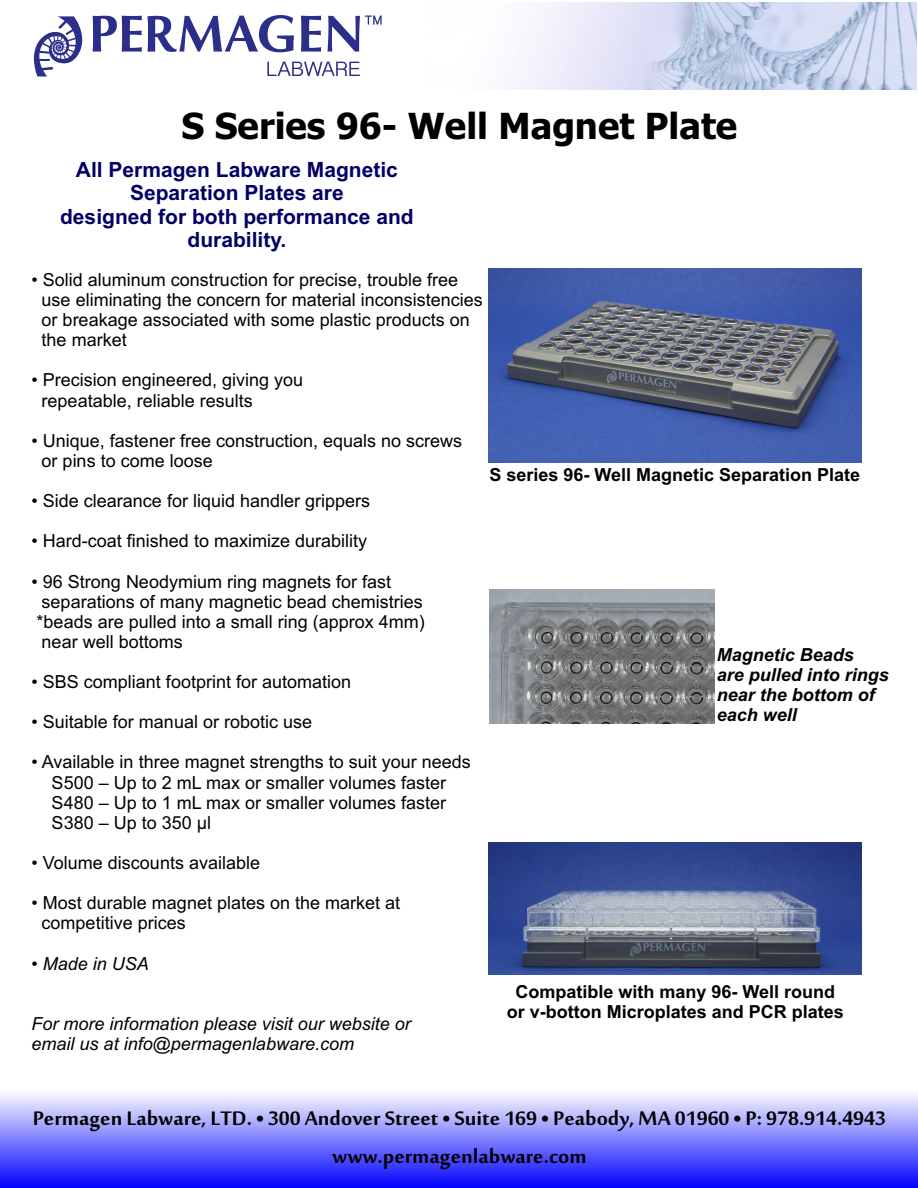
<style>
.page{position:relative;width:918px;height:1188px;background:#fff}
.page>*{position:absolute;margin:0;border:0;box-sizing:border-box;transform-origin:0 0}
.t1{font:700 36px "Tahoma";color:#000}
.t2{font:700 27px/37.7px "Sakkal Majalla";color:#000;text-align:center}
.t3{font:700 21px/23.4px "Arial";color:#006;text-align:center}
.t4{font:18px/20.1px "Arial";color:#000}
.t5{font:700 18px/20.1px "Arial";color:#000;text-align:center}
.t6{font:italic 18px/20.1px "Arial";color:#000}
.t7{font:italic 700 18px/20.1px "Arial";color:#000}
.s1{font-style:normal}
</style>
<div class="page">
<img style="left:519px;top:2px;width:398px;height:87px">
<svg style="left:34px;top:16px;width:49px;height:61px"></svg>
<svg style="left:301px;top:16px;width:20px;height:36px"></svg>
<svg style="left:327px;top:16px;width:55px;height:36px"></svg>
<svg style="left:267px;top:62px;width:93px;height:14px"></svg>
<svg style="left:93px;top:15px;width:201px;height:37px"></svg>
<div style="left:0;top:1091px;width:918px;height:97px;background:linear-gradient(to bottom,#fcfcfe,#0202ff)"></div>
<img style="left:489px;top:589px;width:225px;height:134px">
<img style="left:489px;top:269px;width:372px;height:193px">
<img style="left:489px;top:843px;width:372px;height:132px">
<h1 class="t1" style="left:182px;top:112px;width:557px">S Series 96- Well Magnet Plate</h1>
<p class="t3" style="left:60px;top:160px;width:355px">All Permagen Labware Magnetic<br>Separation Plates are<br>designed for both performance and durability.</p>
<p class="t4" style="left:42px;top:271px;width:443px;text-indent:-10px">• Solid aluminum construction for precise, trouble free use eliminating the concern for material inconsistencies or breakage associated with some plastic products on the market</p>
<p class="t4" style="left:42px;top:372px;width:263px;text-indent:-10px">• Precision engineered, giving you repeatable, reliable results</p>
<p class="t4" style="left:42px;top:432px;width:422px;text-indent:-10px">• Unique, fastener free construction, equals no screws or pins to come loose</p>
<p class="t4" style="left:32px;top:492px;width:340px">• Side clearance for liquid handler grippers</p>
<p class="t4" style="left:32px;top:533px;width:337px">• Hard-coat finished to maximize durability</p>
<p class="t4" style="left:32px;top:573px;width:395px">• 96 Strong Neodymium ring magnets for fast separations of many magnetic bead chemistries *beads are pulled into a small ring (approx 4mm) near well bottoms</p>
<p class="t4" style="left:32px;top:673px;width:321px">• SBS compliant footprint for automation</p>
<p class="t4" style="left:32px;top:714px;width:282px">• Suitable for manual or robotic use</p>
<p class="t4" style="left:52px;top:754px;width:421px;text-indent:-20px">• Available in three magnet strengths to suit your needs S500 – Up to 2 mL max or smaller volumes faster S480 – Up to 1 mL max or smaller volumes faster S380 – Up to 350 µl</p>
<p class="t4" style="left:32px;top:854px;width:230px">• Volume discounts available</p>
<p class="t4" style="left:42px;top:895px;width:360px;text-indent:-10px">• Most durable magnet plates on the market at competitive prices</p>
<p class="t6" style="left:32px;top:955px;width:119px"><span class="s1">•</span> Made in USA</p>
<p class="t5" style="left:489px;top:467px;width:372px">S series 96- Well Magnetic Separation Plate</p>
<p class="t7" style="left:717px;top:646px;width:174px">Magnetic Beads<br>are pulled into rings near the bottom of each well</p>
<p class="t6" style="left:32px;top:1015px;width:381px">For more information please visit our website or email us at info@permagenlabware.com</p>
<p class="t5" style="left:507px;top:983px;width:339px">Compatible with many 96- Well round or v-botton Microplates and PCR plates</p>
<h2 class="t2" style="left:33px;top:1101px;width:855px">Permagen Labware, LTD. • 300 Andover Street • Suite 169 • Peabody, MA 01960 • P: 978.914.4943 www.permagenlabware.com</h2>
</div>
